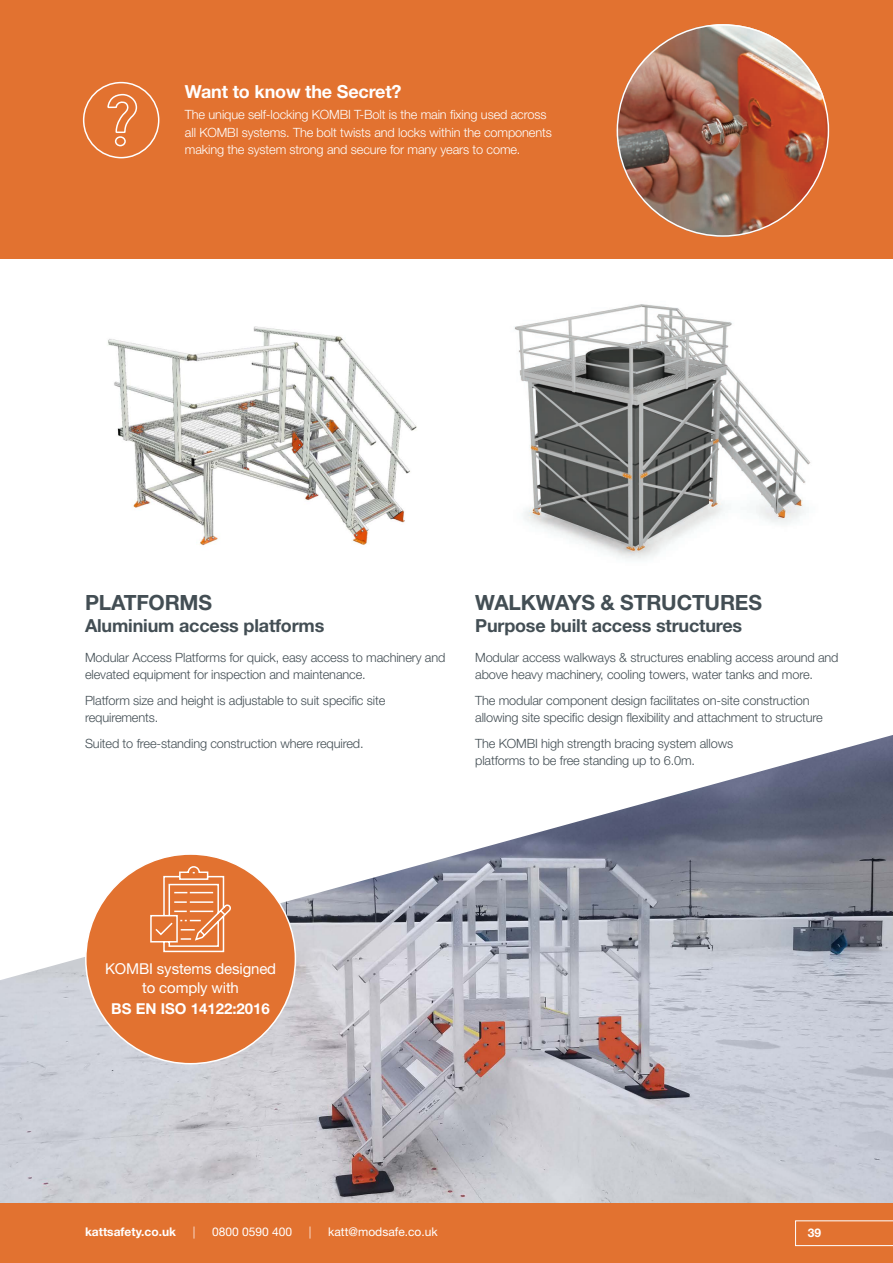
<style>
.page{position:relative;width:893px;height:1263px;background:#fff}
.page>*{position:absolute;margin:0;border:0;box-sizing:border-box;transform-origin:0 0}
.t1{font:700 21px "Helvetica Neue LT Std";letter-spacing:-.01em;color:#434e54}
.t2{font:700 18px "Helvetica Neue LT Std";letter-spacing:-.01em;color:#434e54}
.t3{font:700 18px "Helvetica Neue LT Std";letter-spacing:-.01em;color:#fff}
.t4{font:15px/19.5px "Helvetica Neue LT Std";letter-spacing:-.01em;color:#fff;text-align:center}
.t5{font:700 15px "Helvetica Neue LT Std";color:#fff}
.t6{font:300 12.75px/17.2px "Helvetica Neue LT Std";letter-spacing:-.01em;color:#434e54}
.t7{font:300 12.75px/17.2px "Helvetica Neue LT Std";letter-spacing:-.01em;color:#fff}
.t8{font:12px "Helvetica Neue LT Std";color:#fff}
.t9{font:700 12px "Helvetica Neue LT Std";color:#fff}
.t10{font:300 12px "Helvetica Neue LT Std";color:#fff}
</style>
<div class="page">
<div style="left:0;top:0;width:893px;height:259px;background:#e27230"></div>
<img style="left:617px;top:24px;width:212px;height:213px;border-radius:106px">
<img style="left:0;top:735px;width:893px;height:468px">
<div style="left:86px;top:854px;width:209px;height:210px;background:#e27230;border-radius:50%"></div>
<div style="left:0;top:1203px;width:893px;height:60px;background:#e27230"></div>
<svg style="left:795px;top:1220px;width:98px;height:26px"></svg>
<div style="left:83px;top:82px;width:76px;height:76px;border:2px solid #fff;border-radius:50%"></div>
<svg style="left:107px;top:93px;width:31px;height:54px"></svg>
<img style="left:108px;top:326px;width:309px;height:220px">
<img style="left:514px;top:304px;width:297px;height:256px">
<svg style="left:150px;top:866px;width:81px;height:87px"></svg>
<p class="t3" style="left:185px;top:80px;width:218px">Want to know the Secret?</p>
<p class="t7" style="left:185px;top:106px;width:368px">The unique self-locking KOMBI T-Bolt is the main fixing used across all KOMBI systems. The bolt twists and locks within the components making the system strong and secure for many years to come.</p>
<p class="t1" style="left:85px;top:590px;width:129px">PLATFORMS</p>
<p class="t2" style="left:85px;top:614px;width:241px">Aluminium access platforms</p>
<p class="t6" style="left:85px;top:648px;width:362px">Modular Access Platforms for quick, easy access to machinery and elevated equipment for inspection and maintenance.</p>
<p class="t6" style="left:85px;top:691px;width:302px">Platform size and height is adjustable to suit specific site requirements.</p>
<p class="t6" style="left:85px;top:734px;width:280px">Suited to free-standing construction where required.</p>
<p class="t1" style="left:475px;top:590px;width:288px">WALKWAYS &amp; STRUCTURES</p>
<p class="t2" style="left:475px;top:614px;width:268px">Purpose built access structures</p>
<p class="t6" style="left:475px;top:648px;width:365px">Modular access walkways &amp; structures enabling access around and above heavy machinery, cooling towers, water tanks and more.</p>
<p class="t6" style="left:475px;top:691px;width:349px">The modular component design facilitates on-site construction allowing site specific design flexibility and attachment to structure</p>
<p class="t6" style="left:475px;top:734px;width:259px">The KOMBI high strength bracing system allows platforms to be free standing up to 6.0m.</p>
<p class="t4" style="left:105px;top:958px;width:173px">KOMBI systems designed to comply with</p>
<p class="t5" style="left:111px;top:1000px;width:160px">BS EN ISO 14122:2016</p>
<p class="t9" style="left:85px;top:1225px;width:93px">kattsafety.co.uk</p>
<p class="t10" style="left:193px;top:1225px;width:4px">|</p>
<p class="t8" style="left:212px;top:1225px;width:82px">0800 0590 400</p>
<p class="t10" style="left:309px;top:1225px;width:4px">|</p>
<p class="t8" style="left:328px;top:1225px;width:111px">katt@modsafe.co.uk</p>
<p class="t9" style="left:808px;top:1225px;width:15px">39</p>
</div>
